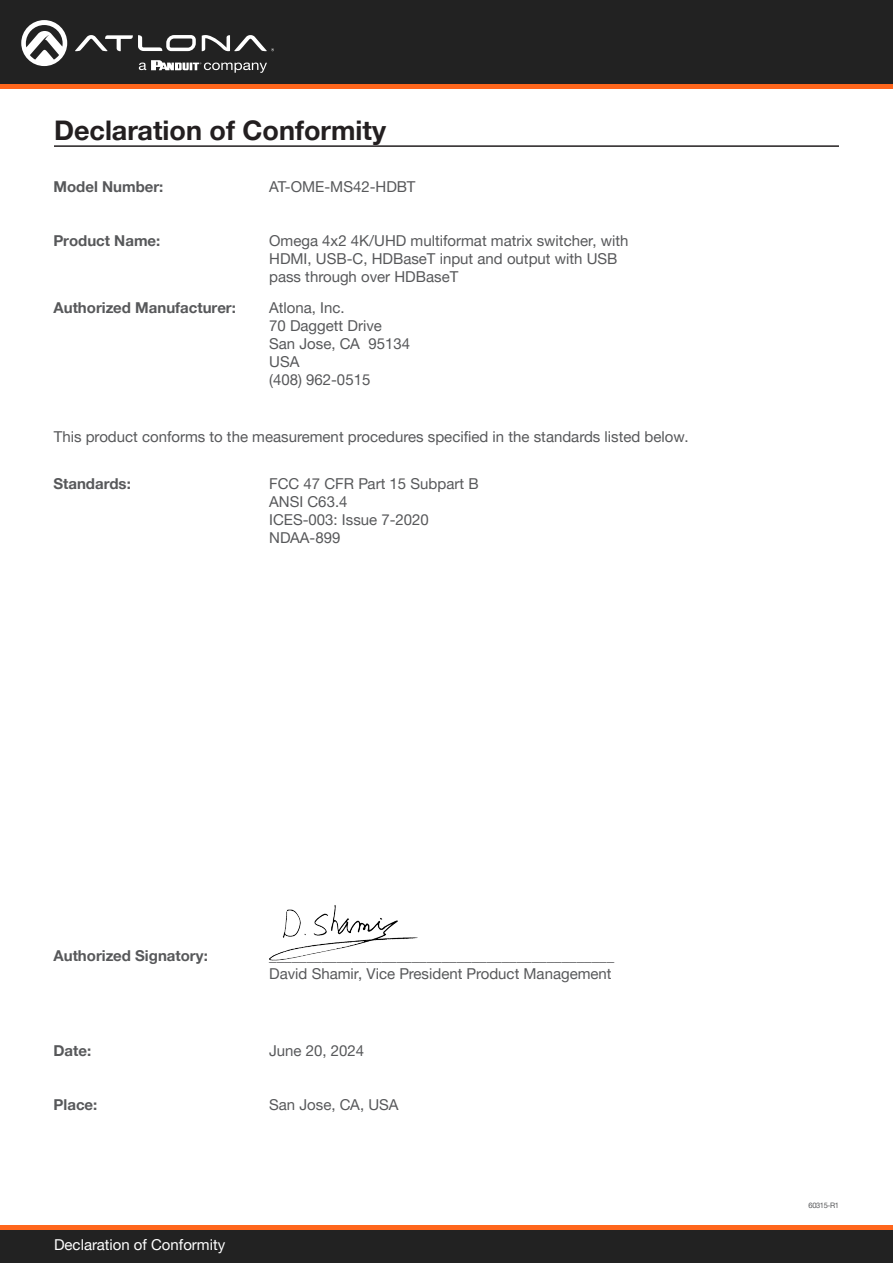
<style>
.page{position:relative;width:893px;height:1263px;background:#fff}
.page>*{position:absolute;margin:0;border:0;box-sizing:border-box;transform-origin:0 0}
.Section_Header{font:700 27px "Helvetica Neue LTW1 G";color:#231f20}
.General_Text{font:15px/18px "Helvetica Neue LTW1 G";color:#57585a}
.Unit_Commands{font:700 15px "Helvetica Neue LTW1 G";color:#57585a}
.Unit_Command_Description{font:15px "Helvetica Neue LTW1 G";color:#57585a}
.t1{font:15px "Helvetica Neue LTW1 G";color:#fff}
.Product_Type_First_Page{font:7.5px "Helvetica Neue LTW1 G";letter-spacing:-.05em;color:#57585a}
</style>
<div class="page">
<div style="left:0;top:1227px;width:893px;height:36px;background:#222"></div>
<hr style="left:0;top:1225px;width:893px;height:4px;background:#ff661c">
<div style="left:0;top:0;width:893px;height:84px;background:#222"></div>
<hr style="left:0;top:84px;width:893px;height:4px;background:#ff661c">
<svg style="left:75px;top:35px;width:121px;height:16px"></svg>
<svg style="left:202px;top:35px;width:72px;height:16px"></svg>
<svg style="left:21px;top:20px;width:46px;height:46px"></svg>
<svg style="left:139px;top:60px;width:128px;height:13px"></svg>
<hr style="left:54px;top:145px;width:785px;height:2px;background:#231f20">
<img style="left:269px;top:905px;width:149px;height:56px">
<p class="Section_Header" style="left:54px;top:114px;width:333px">Declaration of Conformity</p>
<p class="Unit_Commands" style="left:54px;top:177px;width:111px">Model Number:</p>
<p class="General_Text" style="left:269px;top:177px;width:148px">AT-OME-MS42-HDBT</p>
<p class="Unit_Commands" style="left:54px;top:231px;width:108px">Product Name:</p>
<p class="General_Text" style="left:269px;top:231px;width:361px">Omega 4x2 4K/UHD multiformat matrix switcher, with<br>HDMI, USB-C, HDBaseT input and output with USB pass through over HDBaseT</p>
<p class="Unit_Commands" style="left:54px;top:299px;width:184px">Authorized Manufacturer:</p>
<p class="General_Text" style="left:269px;top:299px;width:77px">Atlona, Inc.</p>
<p class="General_Text" style="left:269px;top:317px;width:114px">70 Daggett Drive</p>
<p class="General_Text" style="left:269px;top:335px;width:142px">San Jose, CA 95134</p>
<p class="General_Text" style="left:269px;top:353px;width:32px">USA</p>
<p class="General_Text" style="left:269px;top:371px;width:103px">(408) 962-0515</p>
<p class="Unit_Command_Description" style="left:54px;top:427px;width:636px">This product conforms to the measurement procedures specified in the standards listed below.</p>
<p class="Unit_Commands" style="left:54px;top:474px;width:79px">Standards:</p>
<p class="General_Text" style="left:269px;top:474px;width:211px">FCC 47 CFR Part 15 Subpart B</p>
<p class="General_Text" style="left:269px;top:492px;width:80px">ANSI C63.4</p>
<p class="General_Text" style="left:269px;top:510px;width:161px">ICES-003: Issue 7-2020</p>
<p class="General_Text" style="left:269px;top:528px;width:73px">NDAA-899</p>
<p class="Unit_Commands" style="left:54px;top:947px;width:156px">Authorized Signatory:</p>
<p class="General_Text" style="left:269px;top:947px;width:346px">______________________________________________</p>
<p class="General_Text" style="left:269px;top:965px;width:344px">David Shamir, Vice President Product Management</p>
<p class="Unit_Commands" style="left:54px;top:1041px;width:39px">Date:</p>
<p class="General_Text" style="left:269px;top:1041px;width:97px">June 20, 2024</p>
<p class="Unit_Commands" style="left:54px;top:1095px;width:45px">Place:</p>
<p class="General_Text" style="left:269px;top:1095px;width:131px">San Jose, CA, USA</p>
<p class="t1" style="left:54px;top:1235px;width:173px">Declaration of Conformity</p>
<p class="Product_Type_First_Page" style="left:808px;top:1200px;width:32px">60315-R1</p>
</div>
